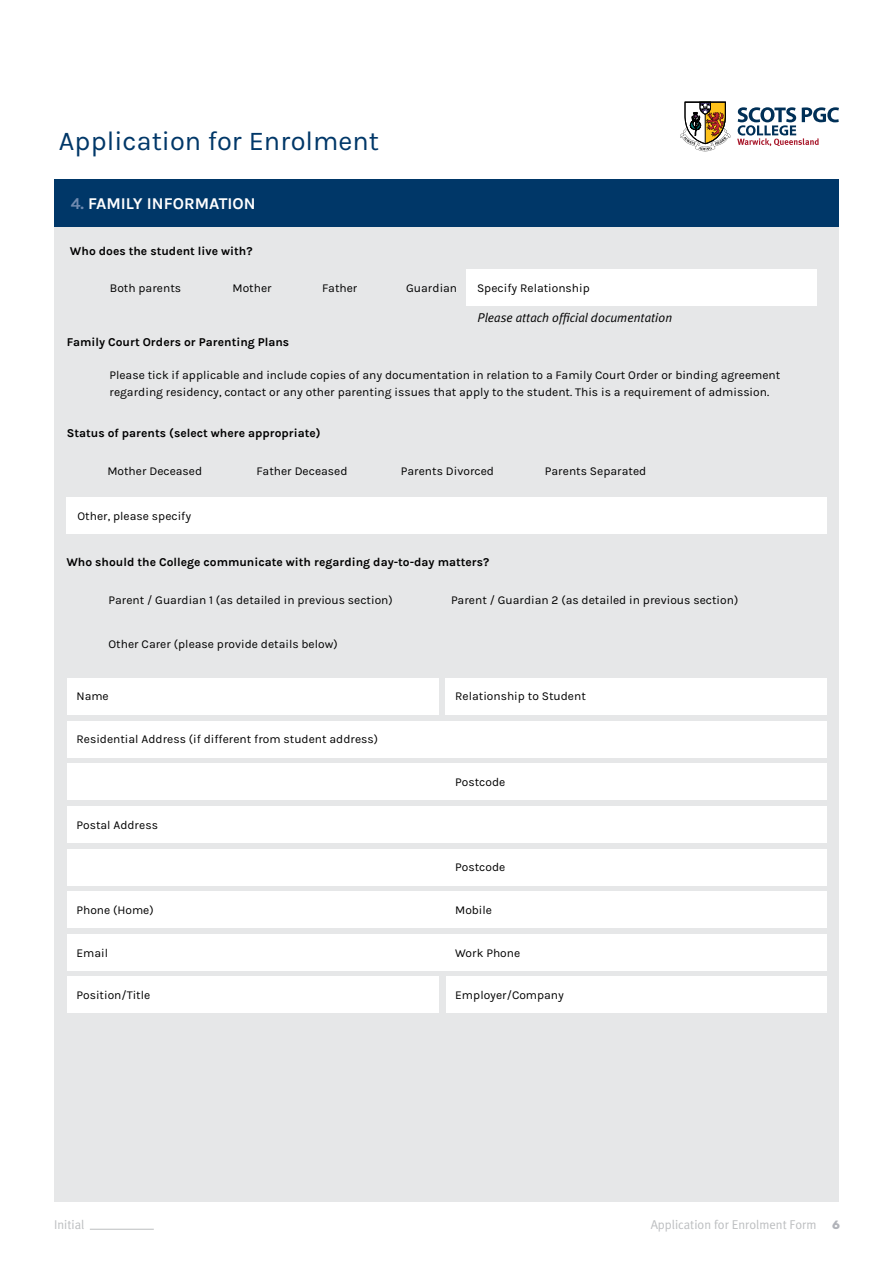
<style>
.page{position:relative;width:893px;height:1263px;background:#fff}
.page>*{position:absolute;margin:0;border:0;box-sizing:border-box;transform-origin:0 0}
.t1{font:27.15px "Karla";color:#003768}
.t2{font:700 16.5px "Karla";color:#fff}
.t3{font:12.75px "Meta Plus Normal";color:#bcbec0}
.t4{font:italic 12.75px "Meta Plus Normal";color:#000}
.t5{font:12px/17.2px "Karla";color:#000}
.t6{font:700 12px "Karla";color:#000}
.s1{color:#718bb0}
.s2{font-family:"Rubik";font-weight:700;font-size:12px;color:#b1b3b9}
</style>
<div class="page">
<svg style="left:680px;top:102px;width:50px;height:49px"></svg>
<svg style="left:737px;top:107px;width:102px;height:39px"></svg>
<hr style="left:90px;top:1229px;width:64px;height:1px;background:#bcbec0">
<div style="left:54px;top:179px;width:785px;height:1022px;background:#e6e7e8"></div>
<div style="left:54px;top:179px;width:785px;height:47px;background:#003768"></div>
<div style="left:466px;top:269px;width:351px;height:36px;background:#fff"></div>
<div style="left:66px;top:497px;width:761px;height:37px;background:#fff"></div>
<div style="left:67px;top:721px;width:759px;height:36px;background:#fff"></div>
<div style="left:67px;top:764px;width:759px;height:36px;background:#fff"></div>
<div style="left:67px;top:806px;width:760px;height:37px;background:#fff"></div>
<div style="left:67px;top:849px;width:760px;height:36px;background:#fff"></div>
<div style="left:67px;top:892px;width:760px;height:36px;background:#fff"></div>
<div style="left:67px;top:934px;width:760px;height:37px;background:#fff"></div>
<div style="left:446px;top:977px;width:380px;height:36px;background:#fff"></div>
<div style="left:67px;top:977px;width:371px;height:36px;background:#fff"></div>
<div style="left:67px;top:679px;width:371px;height:36px;background:#fff"></div>
<div style="left:445px;top:679px;width:381px;height:36px;background:#fff"></div>
<h1 class="t1" style="left:59px;top:126px;width:322px">Application for Enrolment</h1>
<h2 class="t2" style="left:71px;top:194px;width:186px"><span class="s1">4.</span> FAMILY INFORMATION</h2>
<p class="t6" style="left:70px;top:244px;width:184px">Who does the student live with?</p>
<p class="t5" style="left:110px;top:279px;width:73px">Both parents</p>
<p class="t5" style="left:233px;top:279px;width:41px">Mother</p>
<p class="t5" style="left:322px;top:280px;width:37px">Father</p>
<p class="t5" style="left:406px;top:280px;width:52px">Guardian</p>
<p class="t5" style="left:477px;top:279px;width:114px">Specify Relationship</p>
<p class="t4" style="left:477px;top:310px;width:196px">Please attach official documentation</p>
<p class="t6" style="left:67px;top:335px;width:224px">Family Court Orders or Parenting Plans</p>
<p class="t5" style="left:109px;top:367px;width:672px">Please tick if applicable and include copies of any documentation in relation to a Family Court Order or binding agreement regarding residency, contact or any other parenting issues that apply to the student. This is a requirement of admission.</p>
<p class="t6" style="left:67px;top:426px;width:256px">Status of parents (select where appropriate)</p>
<p class="t5" style="left:107px;top:463px;width:96px">Mother Deceased</p>
<p class="t5" style="left:257px;top:463px;width:92px">Father Deceased</p>
<p class="t5" style="left:401px;top:463px;width:95px">Parents Divorced</p>
<p class="t5" style="left:545px;top:463px;width:103px">Parents Separated</p>
<p class="t5" style="left:78px;top:508px;width:115px">Other, please specify</p>
<p class="t6" style="left:66px;top:555px;width:425px">Who should the College communicate with regarding day-to-day matters?</p>
<p class="t5" style="left:109px;top:591px;width:286px">Parent / Guardian 1 (as detailed in previous section)</p>
<p class="t5" style="left:451px;top:591px;width:289px">Parent / Guardian 2 (as detailed in previous section)</p>
<p class="t5" style="left:109px;top:636px;width:231px">Other Carer (please provide details below)</p>
<p class="t5" style="left:76px;top:688px;width:34px">Name</p>
<p class="t5" style="left:455px;top:688px;width:132px">Relationship to Student</p>
<p class="t5" style="left:76px;top:730px;width:303px">Residential Address (if different from student address)</p>
<p class="t5" style="left:76px;top:817px;width:83px">Postal Address</p>
<p class="t5" style="left:455px;top:773px;width:52px">Postcode</p>
<p class="t5" style="left:455px;top:858px;width:52px">Postcode</p>
<p class="t5" style="left:76px;top:902px;width:79px">Phone (Home)</p>
<p class="t5" style="left:455px;top:902px;width:38px">Mobile</p>
<p class="t5" style="left:76px;top:945px;width:33px">Email</p>
<p class="t5" style="left:76px;top:987px;width:75px">Position/Title</p>
<p class="t5" style="left:455px;top:987px;width:110px">Employer/Company</p>
<p class="t5" style="left:455px;top:945px;width:66px">Work Phone</p>
<p class="t3" style="left:54px;top:1217px;width:32px">Initial</p>
<p class="t3" style="left:651px;top:1217px;width:191px">Application for Enrolment Form <span class="s2">6</span></p>
</div>
